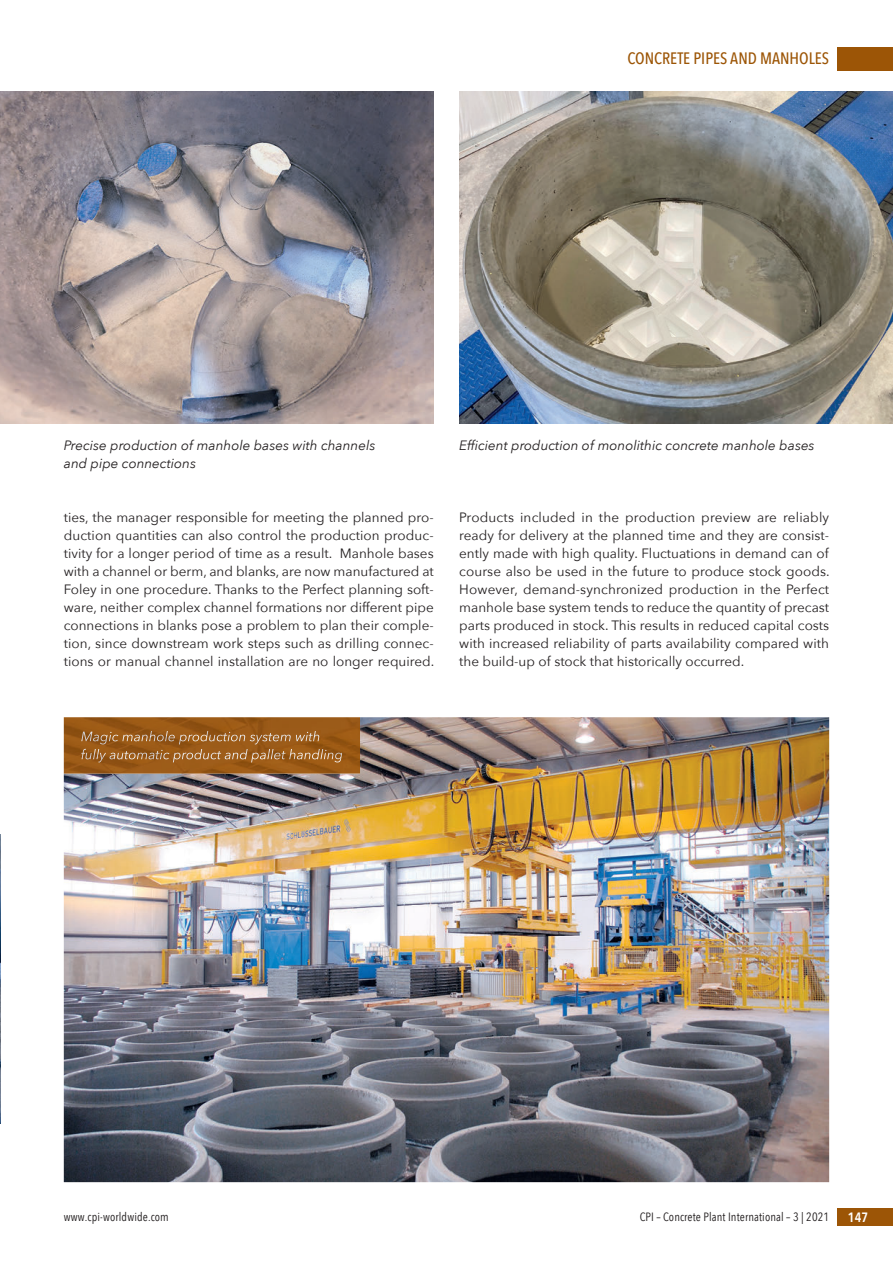
<style>
.page{position:relative;width:893px;height:1263px;background:#fff}
.page>*{position:absolute;margin:0;border:0;box-sizing:border-box;transform-origin:0 0}
.t1{font:500 16.5px "Avenir Next Condensed";color:#9c5506}
.t2{font:13.5px/18px "Avenir Next";color:#231f20;text-align:justify}
.t3{font:italic 13.5px/18px "Avenir Next";color:#231f20}
.t4{font:600 13.5px "Avenir Next Condensed";color:#fff}
.t5{font:12px "Avenir Next Condensed";letter-spacing:.01em;color:#231f20}
</style>
<div class="page">
<div style="left:838px;top:47px;width:55px;height:23px;background:#9c5506"></div>
<div style="left:838px;top:1208px;width:55px;height:18px;background:#9c5506"></div>
<img style="left:0;top:834px;width:1px;height:290px">
<img style="left:0;top:91px;width:434px;height:332px">
<img style="left:459px;top:91px;width:434px;height:332px">
<img style="left:64px;top:717px;width:765px;height:465px">
<img style="left:64px;top:717px;width:296px;height:57px">
<img style="left:81px;top:731px;width:239px;height:13px">
<img style="left:81px;top:749px;width:261px;height:13px">
<p class="t1" style="left:627px;top:49px;width:203px">CONCRETE PIPES AND MANHOLES</p>
<p class="t3" style="left:64px;top:436px;width:313px">Precise production of manhole bases with channels and pipe connections</p>
<p class="t3" style="left:459px;top:436px;width:357px">Efficient production of monolithic concrete manhole bases</p>
<p class="t2" style="left:64px;top:508px;width:372px">ties, the manager responsible for meeting the planned pro&shy;duction quantities can also control the production produc&shy;tivity for a longer period of time as a result. Manhole bases with a channel or berm, and blanks, are now manufactured at Foley in one procedure. Thanks to the Perfect planning soft&shy;ware, neither complex channel formations nor different pipe connections in blanks pose a problem to plan their comple&shy;tion, since downstream work steps such as drilling connec&shy;tions or manual channel installation are no longer required.</p>
<p class="t2" style="left:459px;top:508px;width:372px">Products included in the production preview are reliably ready for delivery at the planned time and they are consist&shy;ently made with high quality. Fluctuations in demand can of course also be used in the future to produce stock goods.<br>However, demand-synchronized production in the Perfect manhole base system tends to reduce the quantity of precast parts produced in stock. This results in reduced capital costs with increased reliability of parts availability compared with the build-up of stock that historically occurred.</p>
<p class="t5" style="left:64px;top:1207px;width:107px">www.cpi-worldwide.com</p>
<p class="t5" style="left:640px;top:1207px;width:191px">CPI – Concrete Plant International – 3 | 2021</p>
<p class="t4" style="left:848px;top:1206px;width:22px">147</p>
</div>
